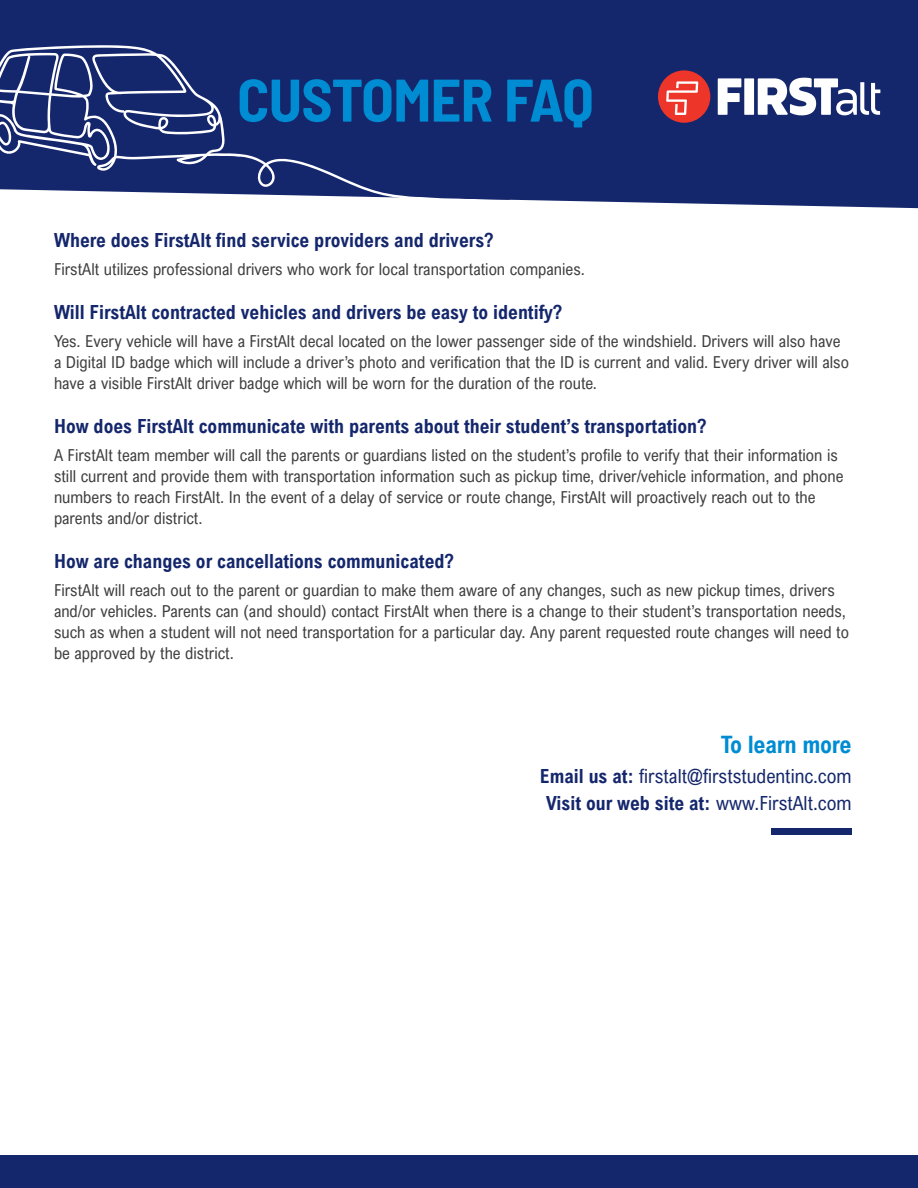
<style>
.page{position:relative;width:918px;height:1188px;background:#fff}
.page>*{position:absolute;margin:0;border:0;box-sizing:border-box;transform-origin:0 0}
.t1{font:700 semi-condensed 60px "Barlow";letter-spacing:-.01em;color:#008cd2}
.t2{font:700 24px "Arial Nova Cond";letter-spacing:-.01em;color:#008cd2}
.t3{font:700 19.5px "Arial Nova Cond";color:#15276c}
.t4{font:19.5px/27px "Arial Nova Cond";color:#15276c;text-align:center}
.t5{font:16.5px/21px "Arial Nova Cond";color:#3f3f3f}
.s1{font-weight:700}
</style>
<div class="page">
<div style="left:0;top:1156px;width:918px;height:32px;background:#15276c"></div>
<div style="left:0;top:0;width:918px;height:208px;background:#15276c"></div>
<div style="left:658px;top:70px;width:52px;height:53px;background:#ee3529;border-radius:50%"></div>
<svg style="left:666px;top:81px;width:32px;height:34px"></svg>
<div style="left:744px;top:78px;width:10px;height:37px;background:#fff"></div>
<svg style="left:718px;top:78px;width:23px;height:37px"></svg>
<svg style="left:758px;top:78px;width:122px;height:37px"></svg>
<svg style="left:0;top:45px;width:548px;height:155px;background:#2b3b7a"></svg>
<div style="left:771px;top:828px;width:81px;height:6px;background:#15276c"></div>
<h1 class="t1" style="left:237px;top:79px;width:358px">CUSTOMER FAQ</h1>
<p class="t3" style="left:54px;top:228px;width:441px">Where does FirstAlt find service providers and drivers?</p>
<p class="t5" style="left:54px;top:260px;width:532px">FirstAlt utilizes professional drivers who work for local transportation companies.</p>
<p class="t3" style="left:54px;top:305px;width:510px">Will FirstAlt contracted vehicles and drivers be easy to identify?</p>
<p class="t5" style="left:54px;top:332px;width:796px">Yes. Every vehicle will have a FirstAlt decal located on the lower passenger side of the windshield. Drivers will also have a Digital ID badge which will include a driver’s photo and verification that the ID is current and valid. Every driver will also have a visible FirstAlt driver badge which will be worn for the duration of the route.</p>
<p class="t3" style="left:54px;top:419px;width:654px">How does FirstAlt communicate with parents about their student’s transportation?</p>
<p class="t5" style="left:54px;top:444px;width:791px">A FirstAlt team member will call the parents or guardians listed on the student’s profile to verify that their information is still current and provide them with transportation information such as pickup time, driver/vehicle information, and phone numbers to reach FirstAlt. In the event of a delay of service or route change, FirstAlt will proactively reach out to the parents and/or district.</p>
<p class="t3" style="left:54px;top:554px;width:401px">How are changes or cancellations communicated?</p>
<p class="t5" style="left:54px;top:581px;width:797px">FirstAlt will reach out to the parent or guardian to make them aware of any changes, such as new pickup times, drivers and/or vehicles. Parents can (and should) contact FirstAlt when there is a change to their student’s transportation needs, such as when a student will not need transportation for a particular day. Any parent requested route changes will need to be approved by the district.</p>
<h2 class="t2" style="left:721px;top:736px;width:132px">To learn more</h2>
<p class="t4" style="left:540px;top:762px;width:313px"><span class="s1">Email us at:</span> firstalt@firststudentinc.com<br><span class="s1">Visit our web site at:</span> www.FirstAlt.com</p>
</div>
